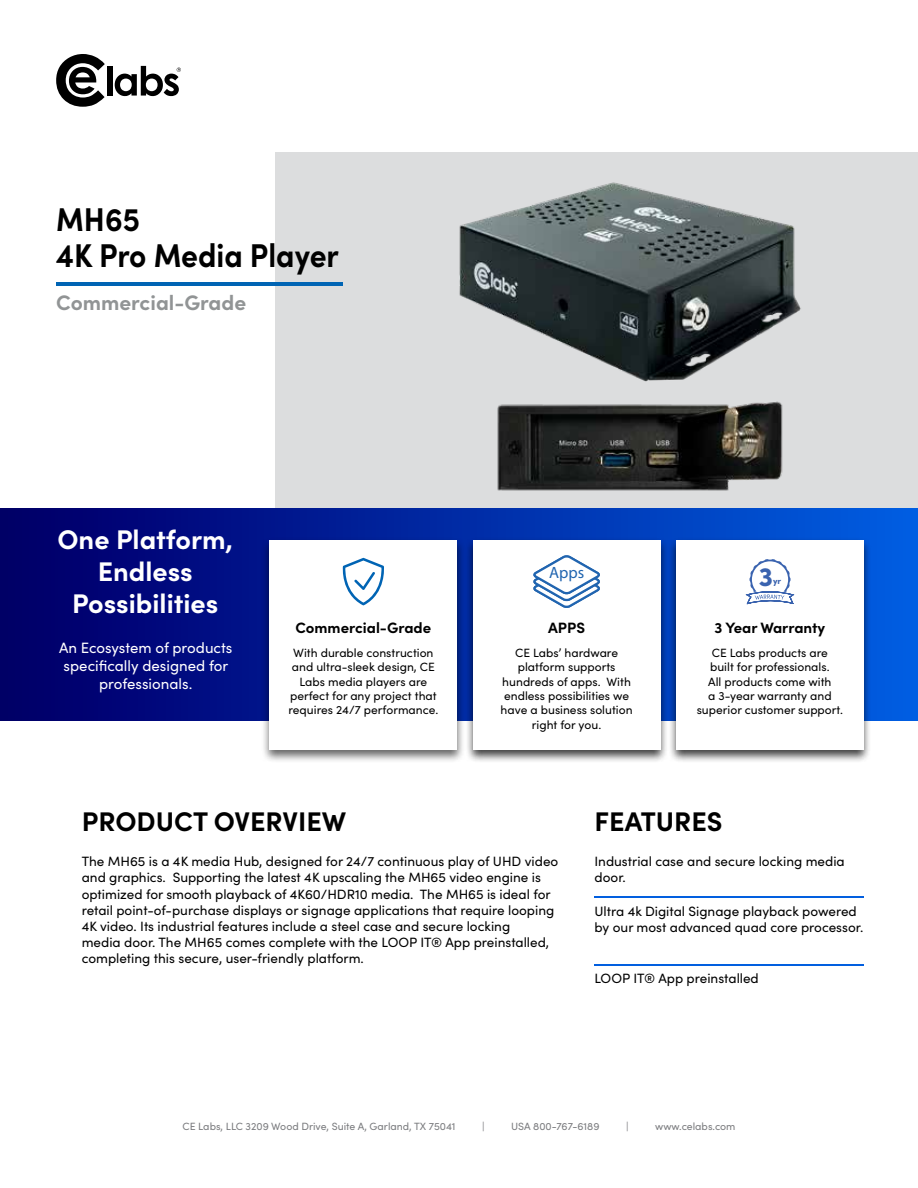
<style>
.page{position:relative;width:918px;height:1188px;background:#fff}
.page>*{position:absolute;margin:0;border:0;box-sizing:border-box;transform-origin:0 0}
.t1{font:700 33px/36px "Sofia Pro";color:#000;scale:.91 1}
.t2{font:700 27px/32.4px "Sofia Pro";color:#fff;text-align:center}
.t3{font:700 27px "Sofia Pro";color:#000}
.t4{font:900 26.7px "Sofia Pro";color:#3a63af}
.t5{font:700 21px "Sofia Pro";color:#919495}
.t6{font:16.35px "Myriad Pro";color:#2165b0}
.t7{font:15px/18px "Sofia Pro";color:#fff;text-align:center}
.t8{font:700 15px "Sofia Pro";color:#000}
.t9{font:13.5px/16.2px "Sofia Pro";color:#000}
.t10{font:12px/14.4px "Sofia Pro";color:#000;text-align:center}
.t11{font:10.5px "Sofia Pro";color:#7b7c7f}
.t12{font:900 8.7px "Sofia Pro";color:#3a63af}
</style>
<div class="page">
<div style="left:275px;top:152px;width:643px;height:382px;background:#dcddde"></div>
<div style="left:0;top:509px;width:918px;height:212px;background:linear-gradient(to right,#000067,#005ee3)"></div>
<div style="left:262px;top:537px;width:203px;height:226px;background:#000;opacity:.6"></div>
<div style="left:270px;top:540px;width:187px;height:209px;background:#fff"></div>
<svg style="left:56px;top:54px;width:49px;height:53px"></svg>
<div style="left:107px;top:66px;width:6px;height:30px;background:#000"></div>
<svg style="left:115px;top:66px;width:66px;height:30px"></svg>
<hr style="left:595px;top:897px;width:269px;height:1px;background:#025fdf">
<hr style="left:595px;top:964px;width:269px;height:2px;background:#025fdf">
<div style="left:668px;top:537px;width:204px;height:226px;background:#000;opacity:.75"></div>
<div style="left:676px;top:540px;width:187px;height:209px;background:#fff"></div>
<div style="left:465px;top:537px;width:203px;height:226px;background:#000;opacity:.75"></div>
<div style="left:473px;top:540px;width:187px;height:209px;background:#fff"></div>
<hr style="left:56px;top:282px;width:286px;height:3px;background:#0064b4">
<svg style="left:342px;top:558px;width:42px;height:47px"></svg>
<svg style="left:746px;top:559px;width:48px;height:46px"></svg>
<svg style="left:533px;top:555px;width:67px;height:53px"></svg>
<img style="left:459px;top:182px;width:342px;height:200px">
<img style="left:497px;top:401px;width:286px;height:90px">
<h1 class="t1" style="left:56px;top:199px;width:312px">MH65<br>4K Pro Media Player</h1>
<h3 class="t5" style="left:56px;top:286px;width:192px">Commercial-Grade</h3>
<h2 class="t2" style="left:58px;top:521px;width:177px">One Platform,<br>Endless<br>Possibilities</h2>
<p class="t7" style="left:59px;top:637px;width:175px">An Ecosystem of products specifically designed for professionals.</p>
<p class="t6" style="left:549px;top:563px;width:37px">Apps</p>
<h3 class="t4" style="left:759px;top:556px;width:16px">3</h3>
<p class="t12" style="left:773px;top:574px;width:10px">yr</p>
<p class="t8" style="left:296px;top:616px;width:137px">Commercial-Grade</p>
<p class="t8" style="left:548px;top:616px;width:39px">APPS</p>
<p class="t8" style="left:715px;top:616px;width:112px">3 Year Warranty</p>
<p class="t10" style="left:501px;top:645px;width:133px">CE Labs’ hardware platform supports hundreds of apps. With endless possibilities we have a business solution right for you.</p>
<p class="t10" style="left:288px;top:645px;width:151px">With durable construction and ultra-sleek design, CE<br>Labs media players are perfect for any project that requires 24/7 performance.</p>
<p class="t10" style="left:697px;top:645px;width:148px">CE Labs products are<br>built for professionals.<br>All products come with<br>a 3-year warranty and superior customer support.</p>
<h2 class="t3" style="left:82px;top:800px;width:266px">PRODUCT OVERVIEW</h2>
<h2 class="t3" style="left:595px;top:800px;width:130px">FEATURES</h2>
<p class="t9" style="left:82px;top:853px;width:478px">The MH65 is a 4K media Hub, designed for 24/7 continuous play of UHD video and graphics. Supporting the latest 4K upscaling the MH65 video engine is optimized for smooth playback of 4K60/HDR10 media. The MH65 is ideal for retail point-of-purchase displays or signage applications that require looping 4K video. Its industrial features include a steel case and secure locking<br>media door. The MH65 comes complete with the LOOP IT® App preinstalled, completing this secure, user-friendly platform.</p>
<p class="t9" style="left:595px;top:853px;width:252px">Industrial case and secure locking media door.</p>
<p class="t9" style="left:595px;top:903px;width:270px">Ultra 4k Digital Signage playback powered by our most advanced quad core processor.</p>
<p class="t9" style="left:595px;top:969px;width:166px">LOOP IT® App preinstalled</p>
<p class="t11" style="left:183px;top:1118px;width:275px">CE Labs, LLC 3209 Wood Drive, Suite A, Garland, TX 75041</p>
<p class="t11" style="left:482px;top:1118px;width:4px">|</p>
<p class="t11" style="left:511px;top:1118px;width:90px">USA 800-767-6189</p>
<p class="t11" style="left:626px;top:1118px;width:4px">|</p>
<p class="t11" style="left:655px;top:1118px;width:82px">www.celabs.com</p>
</div>
